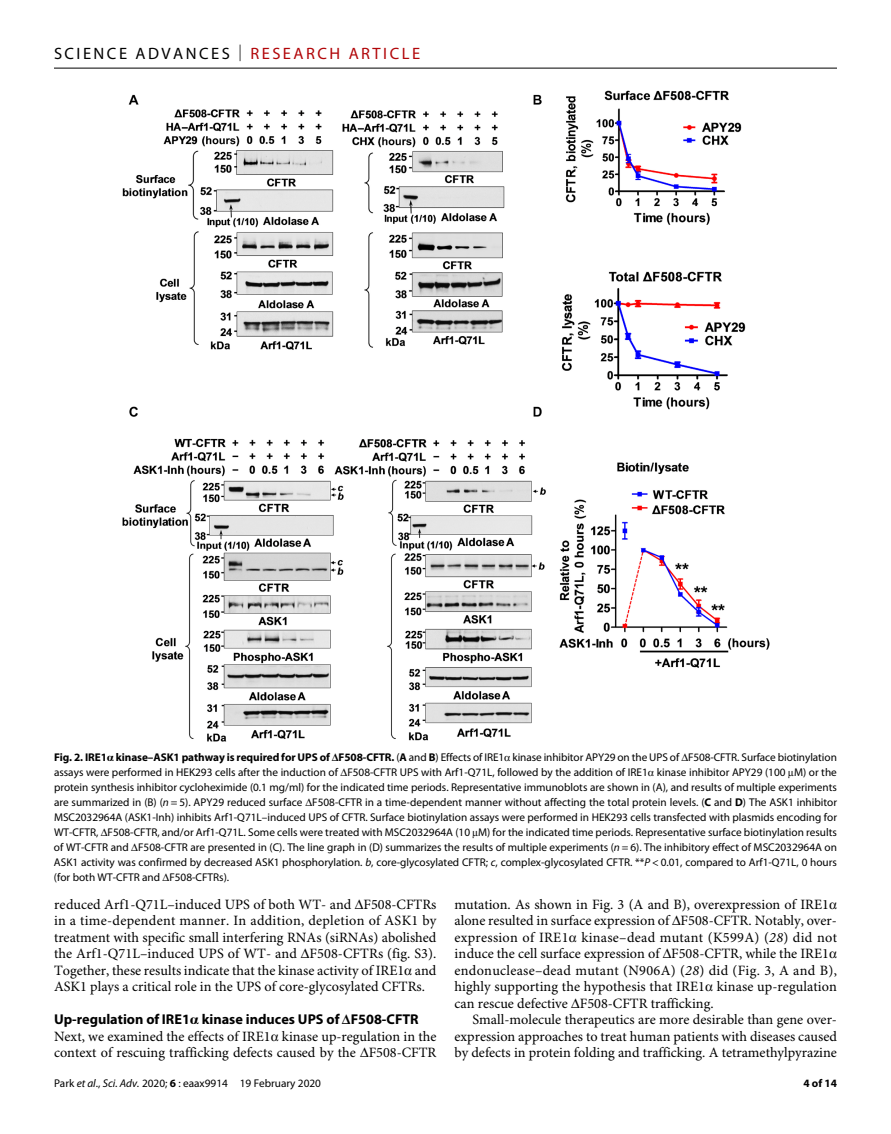
<style>
.page{position:relative;width:891px;height:1134px;background:#fff}
.page>*{position:absolute;margin:0;border:0;box-sizing:border-box;transform-origin:0 0}
.t1{font:16.5px "Myriad Pro";letter-spacing:.15em;color:#000}
.t2{font:14.25px/16.5px "Minion Pro";color:#000;text-align:justify}
.t3{font:700 14.25px "Myriad Pro";color:#000}
.t4{font:11.25px/15px "Myriad Pro";color:#000;text-align:justify}
.t5{font:700 11.25px "Myriad Pro";color:#000}
.s1{font-weight:300}
.s2{color:#b10508}
.s3{font-weight:700}
.s4{font-style:italic}
</style>
<div class="page">
<hr style="left:54px;top:68px;width:783px;height:1px;background:#000">
<img style="left:122px;top:90px;width:648px;height:652px">
<h1 class="t1" style="left:54px;top:40px;width:368px">SCIENCE ADVANCES <span class="s1">|</span> <span class="s2">RESEARCH ARTICLE</span></h1>
<p class="t4" style="left:54px;top:750px;width:785px"><span class="s3">Fig. 2. IRE1 kinase–ASK1 pathway is required for UPS of F508-CFTR.</span> (<span class="s3">A</span> and <span class="s3">B</span>) Effects of IRE1 kinase inhibitor APY29 on the UPS of F508-CFTR. Surface biotinylation assays were performed in HEK293 cells after the induction of F508-CFTR UPS with Arf1-Q71L, followed by the addition of IRE1 kinase inhibitor APY29 (100 M) or the protein synthesis inhibitor cycloheximide (0.1 mg/ml) for the indicated time periods. Representative immunoblots are shown in (A), and results of multiple experiments are summarized in (B) (<span class="s4">n</span> = 5). APY29 reduced surface F508-CFTR in a time-dependent manner without affecting the total protein levels. (<span class="s3">C</span> and <span class="s3">D</span>) The ASK1 inhibitor MSC2032964A (ASK1-Inh) inhibits Arf1-Q71L–induced UPS of CFTR. Surface biotinylation assays were performed in HEK293 cells transfected with plasmids encoding for WT-CFTR, F508-CFTR, and/or Arf1-Q71L. Some cells were treated with MSC2032964A (10 M) for the indicated time periods. Representative surface biotinylation results of WT-CFTR and F508-CFTR are presented in (C). The line graph in (D) summarizes the results of multiple experiments (<span class="s4">n</span> = 6). The inhibitory effect of MSC2032964A on ASK1 activity was confirmed by decreased ASK1 phosphorylation. <span class="s4">b</span>, core-glycosylated CFTR; <span class="s4">c</span>, complex-glycosylated CFTR. **<span class="s4">P</span> &lt; 0.01, compared to Arf1-Q71L, 0 hours (for both WT-CFTR and F508-CFTRs).</p>
<p class="t2" style="left:54px;top:897px;width:384px">reduced Arf1-Q71L–induced UPS of both WT- and F508-CFTRs in a time-dependent manner. In addition, depletion of ASK1 by treatment with specific small interfering RNAs (siRNAs) abolished the Arf1-Q71L–induced UPS of WT- and F508-CFTRs (fig. S3).<br>Together, these results indicate that the kinase activity of IRE1 and ASK1 plays a critical role in the UPS of core-glycosylated CFTRs.</p>
<p class="t3" style="left:54px;top:1008px;width:366px">Up-regulation of IRE1 kinase induces UPS of F508-CFTR</p>
<p class="t2" style="left:54px;top:1029px;width:384px">Next, we examined the effects of IRE1 kinase up-regulation in the context of rescuing trafficking defects caused by the F508-CFTR</p>
<p class="t4" style="left:54px;top:1076px;width:268px">Park <span class="s4">et al</span>., <span class="s4">Sci. Adv.</span> 2020; <span class="s3">6</span> : eaax9914 19 February 2020</p>
<p class="t2" style="left:454px;top:897px;width:384px;text-align:left">mutation. As shown in Fig. 3 (A and B), overexpression of IRE1 alone resulted in surface expression of F508-CFTR. Notably, over&shy;expression of IRE1 kinase–dead mutant (K599A) (<span class="s4">28</span>) did not induce the cell surface expression of F508-CFTR, while the IRE1 endonuclease–dead mutant (N906A) (<span class="s4">28</span>) did (Fig. 3, A and B), highly supporting the hypothesis that IRE1 kinase up-regulation can rescue defective F508-CFTR trafficking.</p>
<p class="t2" style="left:454px;top:1013px;width:384px;text-indent:18px">Small-molecule therapeutics are more desirable than gene over&shy;expression approaches to treat human patients with diseases caused by defects in protein folding and trafficking. A tetramethylpyrazine</p>
<p class="t5" style="left:803px;top:1074px;width:35px">4 of 14</p>
</div>
